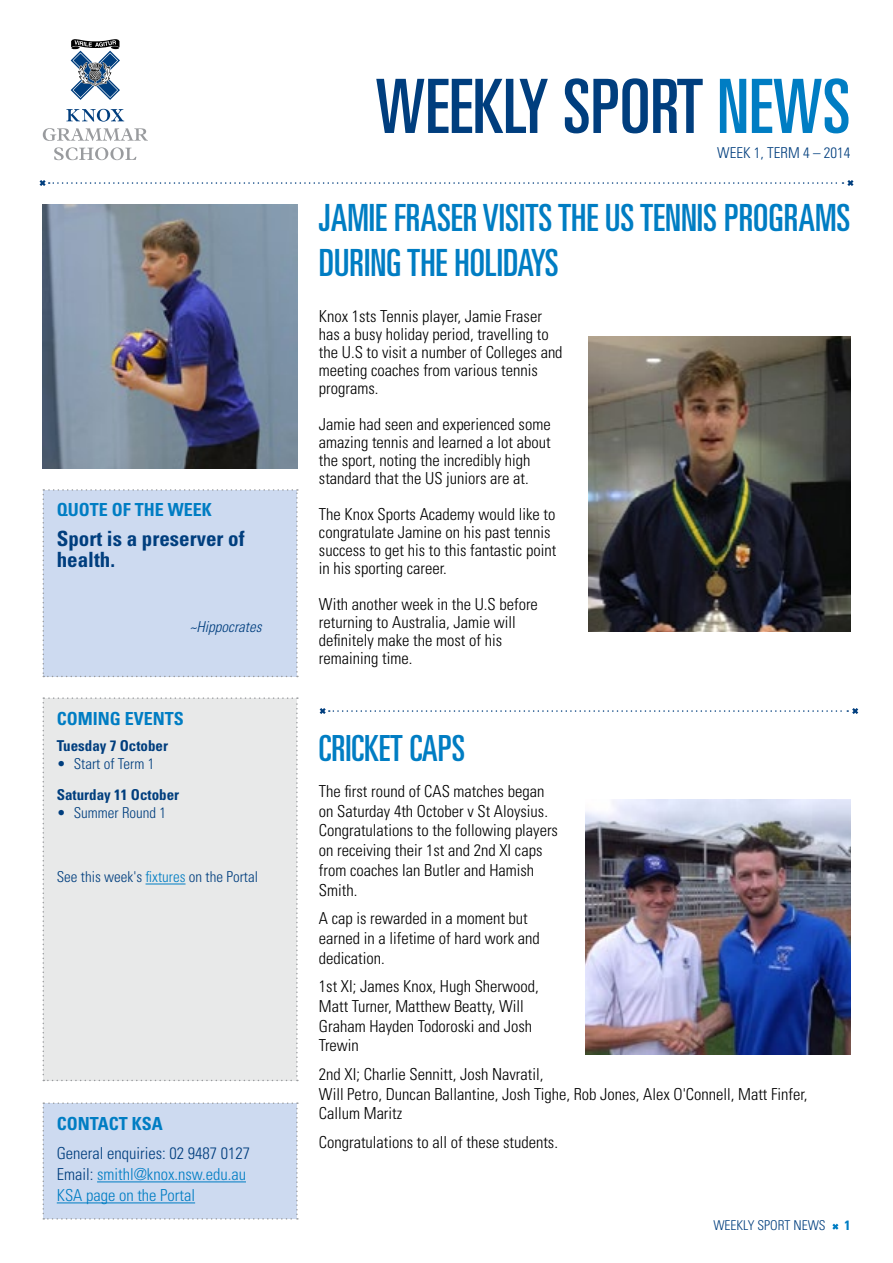
<style>
.page{position:relative;width:893px;height:1263px;background:#fff}
.page>*{position:absolute;margin:0;border:0;box-sizing:border-box;transform-origin:0 0}
.t1{font:ultra-condensed 75px "Univers LT Std";color:#003e7e}
.t2{font:ultra-condensed 37.5px "Univers LT Std";color:#007dc3}
.t3{font:ultra-condensed 36px "Univers LT Std";color:#007dc3}
.t4{font:700 condensed 21px/21px "Univers LT Std";color:#003e7e}
.t5{font:700 condensed 18px "Univers LT Std";color:#007dc3}
.t6{font:300 condensed 16.5px/18px "Univers LT Std";color:#000}
.t7{font:300 condensed 16.5px/21px "Univers LT Std";color:#007dc3}
.t8{font:300 condensed 15px "Univers LT Std";color:#003e7e}
.t9{font:700 condensed 15px "Univers LT Std";color:#003e7e}
.t10{font:italic 300 condensed 15px "Univers LT Std";color:#003e7e}
.t11{font:300 condensed 13.5px "Univers LT Std";color:#003e7e}
.t12{font:700 condensed 13.5px "Univers LT Std";color:#007dc3}
.s1{color:#007dc3}
.s2{color:#003e7e}
</style>
<div class="page">
<svg style="left:39px;top:180px;width:815px;height:6px"></svg>
<svg style="left:43px;top:128px;width:105px;height:13px"></svg>
<svg style="left:54px;top:147px;width:82px;height:13px"></svg>
<svg style="left:66px;top:109px;width:58px;height:13px"></svg>
<svg style="left:71px;top:39px;width:49px;height:61px"></svg>
<svg style="left:832px;top:1223px;width:7px;height:7px"></svg>
<img style="left:589px;top:336px;width:261px;height:295px">
<img style="left:43px;top:204px;width:255px;height:264px">
<div style="left:43px;top:489px;width:255px;height:188px;background:#cddaf0"></div>
<svg style="left:319px;top:708px;width:540px;height:6px"></svg>
<div style="left:43px;top:697px;width:255px;height:384px;background:#e8e9e9"></div>
<div style="left:43px;top:1102px;width:255px;height:117px;background:#cddaf0"></div>
<img style="left:586px;top:799px;width:264px;height:256px">
<p class="t5" style="left:57px;top:499px;width:156px">QUOTE OF THE WEEK</p>
<p class="t4" style="left:57px;top:528px;width:189px">Sport is a preserver of health.</p>
<p class="t10" style="left:190px;top:617px;width:73px">~Hippocrates</p>
<p class="t5" style="left:57px;top:707px;width:119px">coming events</p>
<p class="t9" style="left:57px;top:737px;width:113px">Tuesday 7 October</p>
<p class="t8" style="left:57px;top:755px;width:99px">• Start of Term 1</p>
<p class="t9" style="left:57px;top:785px;width:124px">Saturday 11 October</p>
<p class="t8" style="left:57px;top:804px;width:111px">• Summer Round 1</p>
<p class="t8" style="left:57px;top:868px;width:203px">See this week's <span class="s1">fixtures</span> on the Portal</p>
<p class="t5" style="left:57px;top:1112px;width:107px">CONTACT KSA</p>
<p class="t7" style="left:57px;top:1143px;width:195px"><span class="s2">General enquiries: 02 9487 0127<br>Email:</span> smithl@knox.nsw.edu.au<br>KSA page on the Portal</p>
<h1 class="t1" style="left:375px;top:64px;width:473px">WEEKLY SPORT <span class="s1">NEWS</span></h1>
<p class="t8" style="left:717px;top:143px;width:59px">Week 1, term</p>
<p class="t8" style="left:803px;top:143px;width:49px">4 – 2014</p>
<h2 class="t2" style="left:319px;top:196px;width:102px">JAMIE FRASER</h2>
<h2 class="t2" style="left:483px;top:196px;width:28px">VISITS</h2>
<h2 class="t2" style="left:558px;top:196px;width:292px">THE US TENNIS PROGRAMS</h2>
<h2 class="t2" style="left:319px;top:241px;width:239px">DURING THE HOLIDAYS</h2>
<p class="t6" style="left:319px;top:307px;width:245px">Knox 1sts Tennis player, Jamie Fraser has a busy holiday period, travelling to the U.S to visit a number of Colleges and meeting coaches from various tennis programs.</p>
<p class="t6" style="left:319px;top:415px;width:233px">Jamie had seen and experienced some amazing tennis and learned a lot about the sport, noting the incredibly high standard that the US juniors are at.</p>
<p class="t6" style="left:319px;top:505px;width:239px">The Knox Sports Academy would like to congratulate Jamine on his past tennis success to get his to this fantastic point in his sporting career.</p>
<p class="t6" style="left:319px;top:595px;width:220px">With another week in the U.S before returning to Australia, Jamie will definitely make the most of his remaining time.</p>
<h3 class="t3" style="left:319px;top:728px;width:148px">CRICKET CAPS</h3>
<p class="t6" style="left:319px;top:781px;width:241px;line-height:19.8px">The first round of CAS matches began on Saturday 4th October v St Aloysius.<br>Congratulations to the following players on receiving their 1st and 2nd XI caps from coaches Ian Butler and Hamish<br>Smith.</p>
<p class="t6" style="left:319px;top:908px;width:222px;line-height:19.8px">A cap is rewarded in a moment but earned in a lifetime of hard work and dedication.</p>
<p class="t6" style="left:319px;top:976px;width:221px;line-height:19.8px">1st XI; James Knox, Hugh Sherwood,<br>Matt Turner, Matthew Beatty, Will<br>Graham Hayden Todoroski and Josh<br>Trewin</p>
<p class="t6" style="left:319px;top:1064px;width:490px;line-height:19.8px">2nd XI; Charlie Sennitt, Josh Navratil,<br>Will Petro, Duncan Ballantine, Josh Tighe, Rob Jones, Alex O'Connell, Matt Finfer,<br>Callum Maritz</p>
<p class="t6" style="left:319px;top:1133px;width:241px">Congratulations to all of these students.</p>
<p class="t11" style="left:713px;top:1217px;width:114px">WEEKLY SPORT NEWS</p>
<p class="t12" style="left:844px;top:1217px;width:7px">1</p>
</div>
